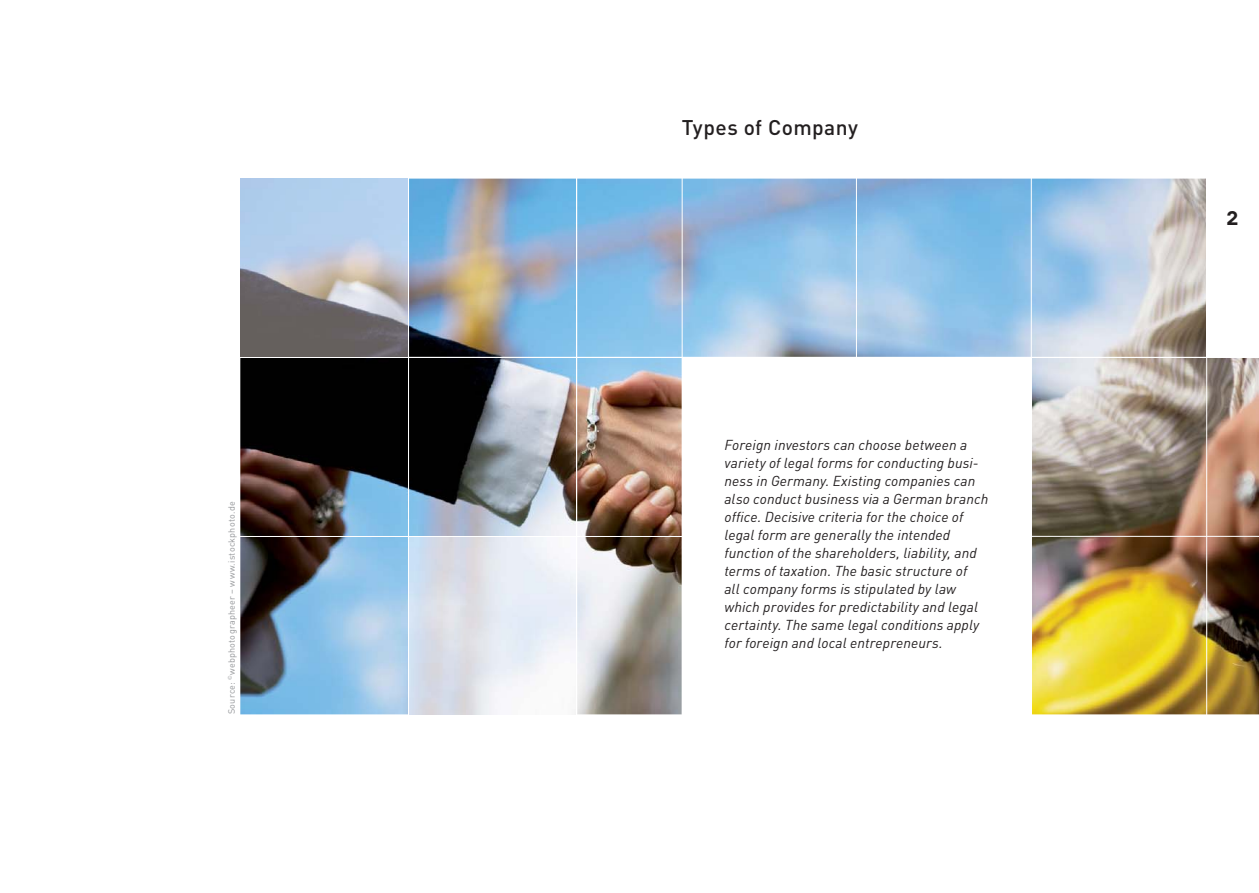
<style>
.page{position:relative;width:1259px;height:893px;background:#fff}
.page>*{position:absolute;margin:0;border:0;box-sizing:border-box;transform-origin:0 0}
.t1{font:22.5px "DIN Bold Alternate";color:#231f20}
.t2{font:500 21px "DIN";letter-spacing:.02em;color:#231f20}
.t3{font:italic 14.25px/18px "DIN";letter-spacing:.005em;color:#231f20}
.t4{font:9px "DIN";letter-spacing:.03em;color:#939598}
</style>
<div class="page">
<img style="left:240px;top:179px;width:1019px;height:535px">
<hr style="left:408px;top:89px;width:1px;height:804px;background:#fff">
<hr style="left:576px;top:89px;width:1px;height:804px;background:#fff">
<hr style="left:682px;top:89px;width:1px;height:804px;background:#fff">
<hr style="left:856px;top:89px;width:1px;height:804px;background:#fff">
<hr style="left:1031px;top:89px;width:1px;height:804px;background:#fff">
<hr style="left:1206px;top:89px;width:1px;height:804px;background:#fff">
<hr style="left:221px;top:357px;width:1038px;height:1px;background:#fff">
<hr style="left:221px;top:536px;width:461px;height:1px;background:#fff">
<div style="left:682px;top:357px;width:349px;height:372px;background:#fff"></div>
<div style="left:1206px;top:172px;width:53px;height:185px;background:#fff"></div>
<img style="left:410px;top:537px;width:166px;height:177px">
<hr style="left:409px;top:537px;width:1px;height:178px;background:#fff">
<svg style="left:240px;top:178px;width:168px;height:1px"></svg>
<img style="left:240px;top:179px;width:168px;height:178px">
<hr style="left:1031px;top:536px;width:228px;height:1px;background:#fff">
<p class="t4" style="left:228px;top:714px;width:214px;rotate:-90deg">Source: <sup>©</sup>webphotographeer – www.istockphoto.de</p>
<h2 class="t2" style="left:682px;top:120px;width:177px">Types of Company</h2>
<p class="t3" style="left:724px;top:438px;width:265px">Foreign investors can choose between a variety of legal forms for conducting busi&shy;ness in Germany. Existing companies can also conduct business via a German branch office. Decisive criteria for the choice of legal form are generally the intended function of the shareholders, liability, and terms of taxation. The basic structure of<br>all company forms is stipulated by law which provides for predictability and legal certainty. The same legal conditions apply for foreign and local entrepreneurs.</p>
<h1 class="t1" style="left:1226px;top:202px;width:14px">2</h1>
<h1 class="t1" style="left:1227px;top:202px;width:11px">1</h1>
</div>
